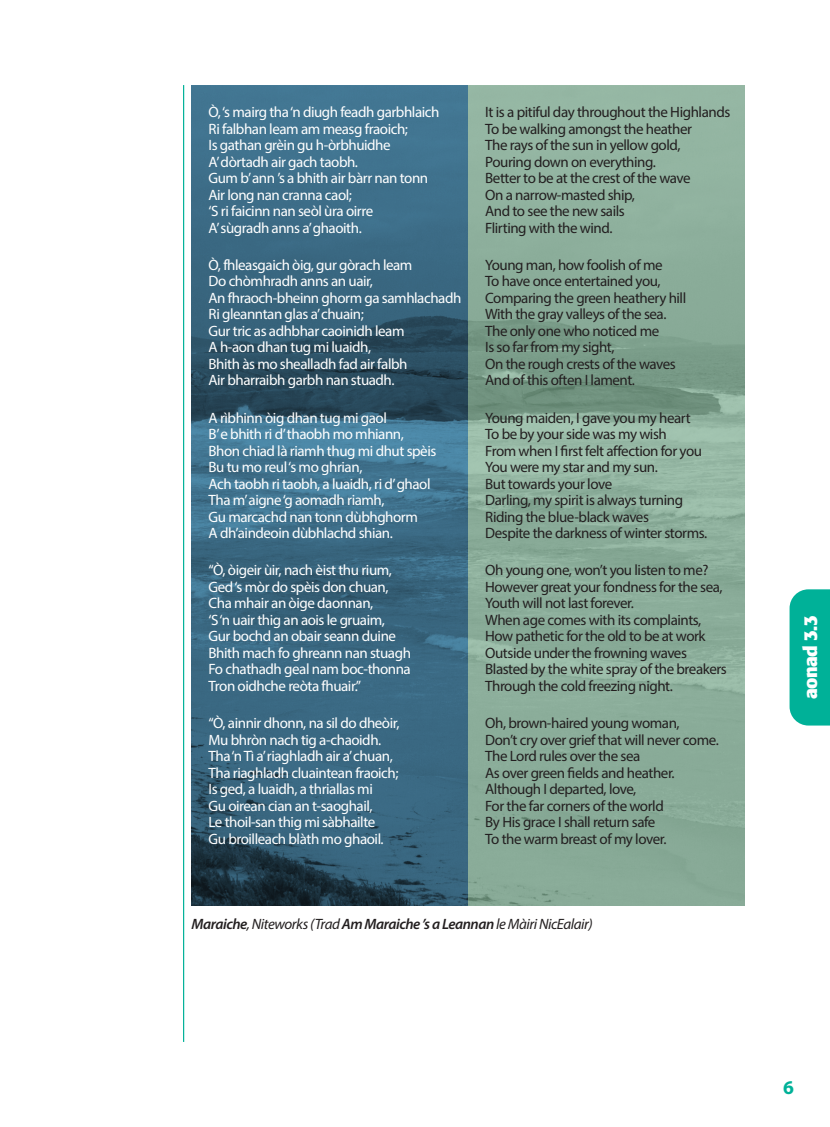
<style>
.page{position:relative;width:830px;height:1127px;background:#fff}
.page>*{position:absolute;margin:0;border:0;box-sizing:border-box;transform-origin:0 0}
.t1{font:700 19.5px "Myriad Pro";color:#00b198}
.t2{font:700 18.6px "Formata";letter-spacing:-.03em;color:#fff}
.body_english{font:15px/16.5px "Myriad Pro";letter-spacing:-.03em;color:#231f20}
.body_english-2{font:15px/16.5px "Myriad Pro";letter-spacing:-.03em;color:#fff}
.body_english-3{font:italic 15px "Myriad Pro";letter-spacing:-.03em;color:#231f20}
.s1{font-weight:600}
</style>
<div class="page">
<hr style="left:183px;top:85px;width:1px;height:957px;background:#00b198">
<svg style="left:191px;top:85px;width:277px;height:821px;background:#38657d"></svg>
<svg style="left:468px;top:85px;width:276px;height:821px;background:#8bad9a"></svg>
<div style="left:789px;top:589px;width:40px;height:136px;background:#00b198"></div>
<p class="body_english-2" style="left:208px;top:104px;width:232px">Ò, ‘s mairg tha ‘n diugh feadh garbhlaich<br>Ri falbhan leam am measg fraoich;<br>Is gathan grèin gu h-òrbhuidhe<br>A’ dòrtadh air gach taobh.<br>Gum b’ ann ’s a bhith air bàrr nan tonn<br>Air long nan cranna caol;<br>‘S ri faicinn nan seòl ùra oirre<br>A’ sùgradh anns a’ ghaoith.</p>
<p class="body_english-2" style="left:208px;top:256px;width:254px">Ò, fhleasgaich òig, gur gòrach leam<br>Do chòmhradh anns an uair,<br>An fhraoch-bheinn ghorm ga samhlachadh<br>Ri gleanntan glas a’ chuain;<br>Gur tric as adhbhar caoinidh leam<br>A h-aon dhan tug mi luaidh,<br>Bhith às mo shealladh fad air falbh<br>Air bharraibh garbh nan stuadh.</p>
<p class="body_english-2" style="left:208px;top:409px;width:229px">A rìbhinn òig dhan tug mi gaol<br>B’ e bhith ri d’ thaobh mo mhiann,<br>Bhon chiad là riamh thug mi dhut spèis<br>Bu tu mo reul ‘s mo ghrian,<br>Ach taobh ri taobh, a luaidh, ri d’ ghaol<br>Tha m’ aigne ‘g aomadh riamh,<br>Gu marcachd nan tonn dùbhghorm<br>A dh’aindeoin dùbhlachd shian.</p>
<p class="body_english-2" style="left:208px;top:562px;width:204px">“Ò, òigeir ùir, nach èist thu rium,<br>Ged ‘s mòr do spèis don chuan,<br>Cha mhair an òige daonnan,<br>‘S ‘n uair thig an aois le gruaim,<br>Gur bochd an obair seann duine<br>Bhith mach fo ghreann nan stuagh<br>Fo chathadh geal nam boc-thonna<br>Tron oidhche reòta fhuair.”</p>
<p class="body_english-2" style="left:208px;top:715px;width:192px">“Ò, ainnir dhonn, na sil do dheòir,<br>Mu bhròn nach tig a-chaoidh.<br>Tha ‘n Tì a’ riaghladh air a’ chuan,<br>Tha riaghladh cluaintean fraoich;<br>Is ged, a luaidh, a thriallas mi<br>Gu oirean cian an t-saoghail,<br>Le thoil-san thig mi sàbhailte<br>Gu broilleach blàth mo ghaoil.</p>
<p class="body_english" style="left:485px;top:104px;width:246px">It is a pitiful day throughout the Highlands<br>To be walking amongst the heather<br>The rays of the sun in yellow gold,<br>Pouring down on everything.<br>Better to be at the crest of the wave<br>On a narrow-masted ship,<br>And to see the new sails<br>Flirting with the wind.</p>
<p class="body_english" style="left:485px;top:256px;width:202px">Young man, how foolish of me<br>To have once entertained you,<br>Comparing the green heathery hill<br>With the gray valleys of the sea.<br>The only one who noticed me<br>Is so far from my sight,<br>On the rough crests of the waves<br>And of this often I lament.</p>
<p class="body_english" style="left:485px;top:409px;width:223px">Young maiden, I gave you my heart<br>To be by your side was my wish<br>From when I first felt affection for you<br>You were my star and my sun.<br>But towards your love<br>Darling, my spirit is always turning<br>Riding the blue-black waves<br>Despite the darkness of winter storms.</p>
<p class="body_english" style="left:485px;top:562px;width:243px">Oh young one, won’t you listen to me?<br>However great your fondness for the sea, Youth will not last forever.<br>When age comes with its complaints, How pathetic for the old to be at work Outside under the frowning waves Blasted by the white spray of the breakers Through the cold freezing night.</p>
<p class="body_english" style="left:485px;top:715px;width:235px">Oh, brown-haired young woman,<br>Don’t cry over grief that will never come.<br>The Lord rules over the sea<br>As over green fields and heather.<br>Although I departed, love,<br>For the far corners of the world<br>By His grace I shall return safe<br>To the warm breast of my lover.</p>
<p class="body_english-3" style="left:191px;top:914px;width:402px"><span class="s1">Maraiche</span>, Niteworks (Trad <span class="s1">Am Maraiche ’s a Leannan</span> le Màiri NicEalair)</p>
<p class="t2" style="left:798px;top:699px;width:86px;rotate:-90deg">aonad 3.3</p>
<h1 class="t1" style="left:782px;top:1075px;width:12px">6</h1>
</div>
